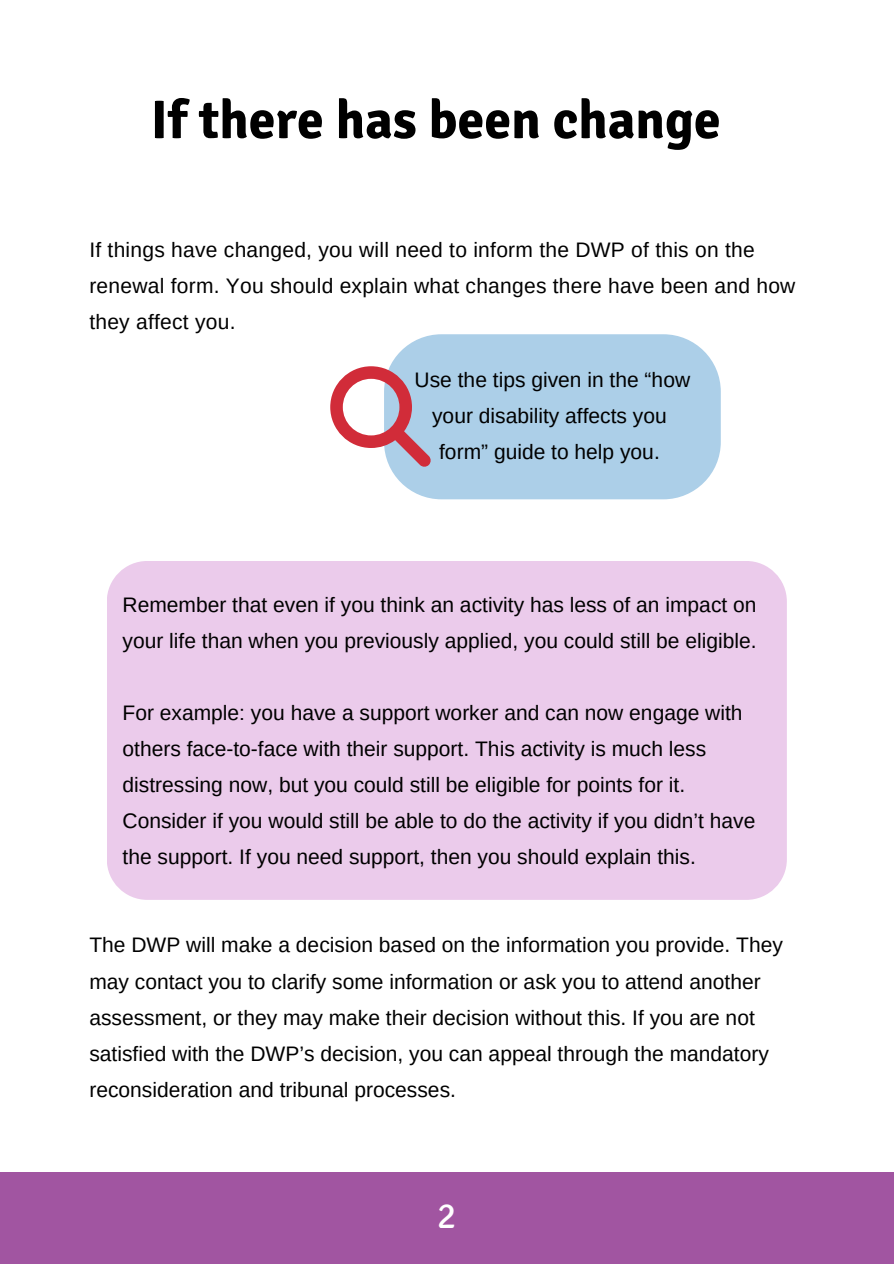
<style>
.page{position:relative;width:894px;height:1264px;background:#fff}
.page>*{position:absolute;margin:0;border:0;box-sizing:border-box;transform-origin:0 0}
.t1{font:700 54px "Signika";color:#000}
.t2{font:36px "Signika";color:#fff}
.t3{font:21px/36px "Arimo";color:#000}
</style>
<div class="page">
<div style="left:0;top:1171px;width:893px;height:92px;background:#a155a1"></div>
<div style="left:107px;top:561px;width:679px;height:338px;background:#ebcbeb;border-radius:40px"></div>
<div style="left:384px;top:334px;width:336px;height:165px;background:#accfe8;border-radius:57px"></div>
<svg style="left:330px;top:366px;width:101px;height:101px"></svg>
<p class="t1" style="left:151px;top:87px;width:571px">If there has been change</p>
<p class="t3" style="left:89px;top:231px;width:707px">If things have changed, you will need to inform the DWP of this on the renewal form. You should explain what changes there have been and how they affect you.</p>
<p class="t3" style="left:414px;top:362px;width:277px;text-align:center">Use the tips given in the “how your disability affects you</p>
<p class="t3" style="left:439px;top:434px;width:222px">form” guide to help you.</p>
<p class="t3" style="left:122px;top:586px;width:635px">Remember that even if you think an activity has less of an impact on your life than when you previously applied, you could still be eligible.</p>
<p class="t3" style="left:122px;top:694px;width:634px">For example: you have a support worker and can now engage with others face-to-face with their support. This activity is much less distressing now, but you could still be eligible for points for it.<br>Consider if you would still be able to do the activity if you didn’t have the support. If you need support, then you should explain this.</p>
<p class="t3" style="left:89px;top:927px;width:694px">The DWP will make a decision based on the information you provide. They may contact you to clarify some information or ask you to attend another assessment, or they may make their decision without this. If you are not satisfied with the DWP’s decision, you can appeal through the mandatory reconsideration and tribunal processes.</p>
<h1 class="t2" style="left:437px;top:1194px;width:21px">2</h1>
</div>
